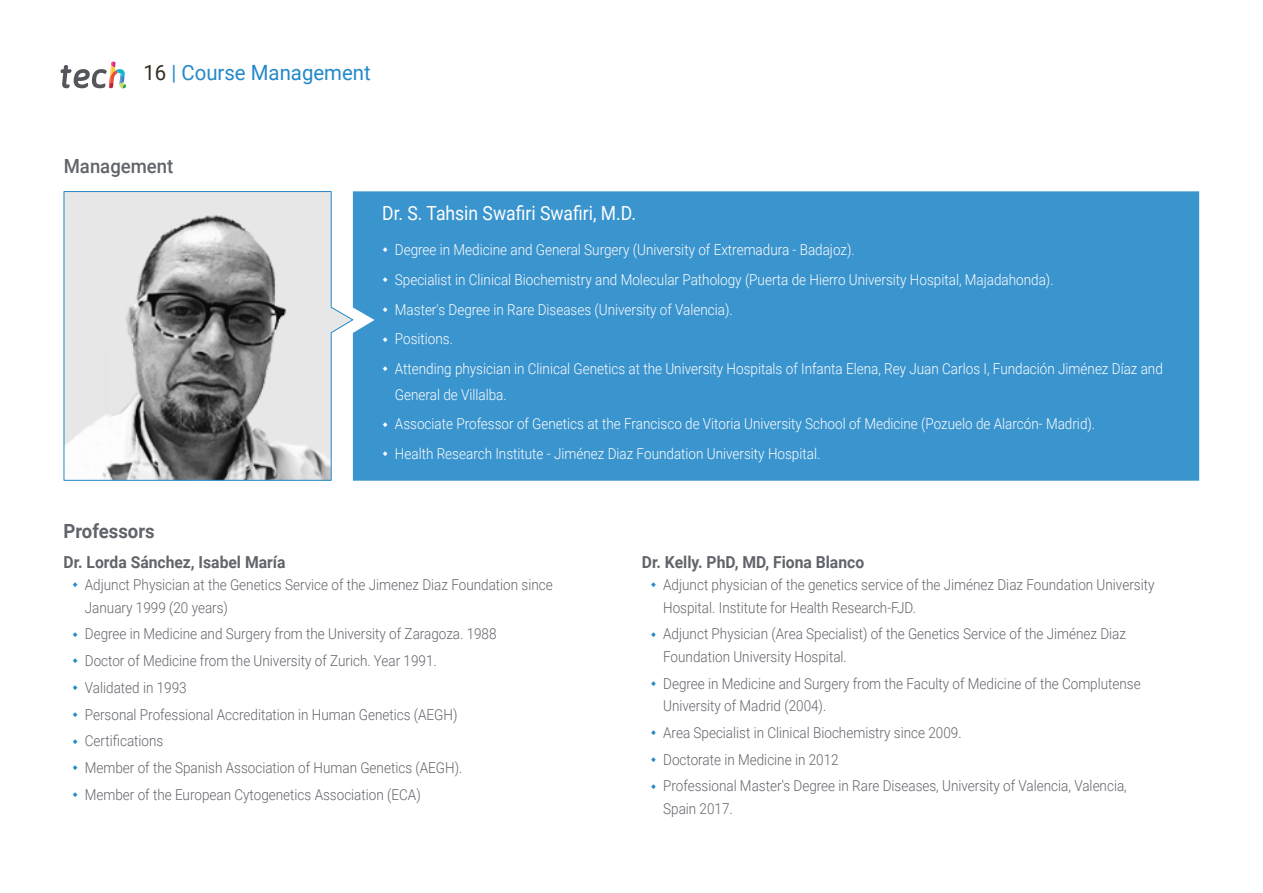
<style>
.page{position:relative;width:1263px;height:893px;background:#fff}
.page>*{position:absolute;margin:0;border:0;box-sizing:border-box;transform-origin:0 0}
.t1{font:21px "Roboto";color:#2488c9}
.t2{font:19.5px "Roboto";color:#fff;scale:.9 1}
.t3{font:500 19.5px "Roboto";color:#61646a;scale:.95 1}
.t4{font:700 19.5px "Roboto";color:#61646a;scale:.95 1}
.t5{font:700 16.5px "Roboto";color:#61646a;scale:.95 1}
.t6{font:300 15px/26.7px "Roboto";color:#61646a;scale:.9 1}
.t7{font:300 15px/29.7px "Roboto";color:#fff;scale:.9 1}
.s1{color:#312e20}
</style>
<div class="page">
<svg style="left:61px;top:62px;width:65px;height:27px"></svg>
<div style="left:354px;top:191px;width:845px;height:290px;background:#3a94ce"></div>
<svg style="left:63px;top:191px;width:291px;height:290px;background:#bbbcbd"></svg>
<svg style="left:383px;top:247px;width:4px;height:5px"></svg>
<svg style="left:383px;top:277px;width:4px;height:5px"></svg>
<svg style="left:383px;top:307px;width:4px;height:5px"></svg>
<svg style="left:383px;top:337px;width:4px;height:5px"></svg>
<svg style="left:383px;top:366px;width:4px;height:5px"></svg>
<svg style="left:383px;top:422px;width:4px;height:5px"></svg>
<svg style="left:383px;top:451px;width:4px;height:5px"></svg>
<h1 class="t1" style="left:144px;top:57px;width:229px"><span class="s1">16</span> | Course Management</h1>
<h2 class="t3" style="left:64px;top:152px;width:117px">Management</h2>
<h2 class="t2" style="left:382px;top:200px;width:284px">Dr. S. Tahsin Swafiri Swafiri, M.D.</h2>
<p class="t7" style="left:395px;top:234px;width:855px">Degree in Medicine and General Surgery (University of Extremadura - Badajoz).<br>Specialist in Clinical Biochemistry and Molecular Pathology (Puerta de Hierro University Hospital, Majadahonda).<br>Master's Degree in Rare Diseases (University of Valencia).<br>Positions.<br>Attending physician in Clinical Genetics at the University Hospitals of Infanta Elena, Rey Juan Carlos I, Fundación Jiménez Díaz and</p>
<p class="t7" style="left:395px;top:379px;width:779px">General de Villalba.<br>Associate Professor of Genetics at the Francisco de Vitoria University School of Medicine (Pozuelo de Alarcón- Madrid).<br>Health Research Institute - Jiménez Diaz Foundation University Hospital.</p>
<h2 class="t4" style="left:64px;top:517px;width:97px">Professors</h2>
<p class="t5" style="left:64px;top:550px;width:235px">Dr. Lorda Sánchez, Isabel María</p>
<p class="t6" style="left:85px;top:573px;width:521px;line-height:22.5px">Adjunct Physician at the Genetics Service of the Jimenez Diaz Foundation since<br>January 1999 (20 years)</p>
<p class="t6" style="left:85px;top:620px;width:459px">Degree in Medicine and Surgery from the University of Zaragoza. 1988<br>Doctor of Medicine from the University of Zurich. Year 1991.<br>Validated in 1993<br>Personal Professional Accreditation in Human Genetics (AEGH)<br>Certifications<br>Member of the Spanish Association of Human Genetics (AEGH).<br>Member of the European Cytogenetics Association (ECA)</p>
<p class="t5" style="left:642px;top:550px;width:235px">Dr. Kelly. PhD, MD, Fiona Blanco</p>
<p class="t6" style="left:663px;top:573px;width:547px;line-height:22.5px">Adjunct physician of the genetics service of the Jiménez Diaz Foundation University<br>Hospital. Institute for Health Research-FJD.</p>
<p class="t6" style="left:663px;top:622px;width:516px;line-height:22.5px">Adjunct Physician (Area Specialist) of the Genetics Service of the Jiménez Diaz<br>Foundation University Hospital.</p>
<p class="t6" style="left:663px;top:671px;width:532px;line-height:22.5px">Degree in Medicine and Surgery from the Faculty of Medicine of the Complutense<br>University of Madrid (2004).</p>
<p class="t6" style="left:663px;top:719px;width:517px">Area Specialist in Clinical Biochemistry since 2009.<br>Doctorate in Medicine in 2012<br>Professional Master's Degree in Rare Diseases, University of Valencia, Valencia,</p>
<p class="t6" style="left:663px;top:795px;width:79px">Spain 2017.</p>
</div>
